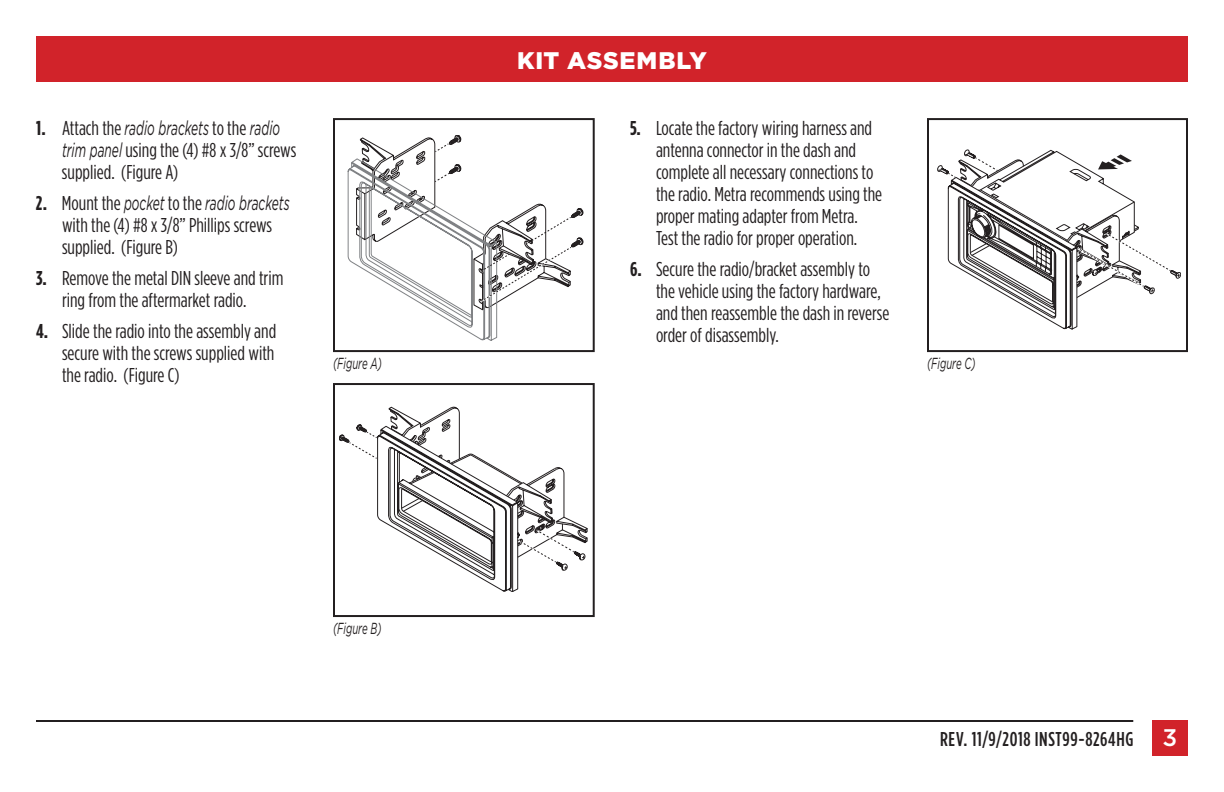
<style>
.page{position:relative;width:1224px;height:792px;background:#fff}
.page>*{position:absolute;margin:0;border:0;box-sizing:border-box;transform-origin:0 0}
.t1{font:900 24px "Gotham";letter-spacing:.03em;color:#fff}
.t2{font:20px/22px "Gotham Condensed";color:#231f20}
.t3{font:italic 20px "Gotham";color:#231f20;scale:.6 1}
.t4{font:500 20px "Gotham Condensed";letter-spacing:.03em;color:#231f20}
.t5{font:italic 16px "Gotham";color:#231f20;scale:.6 1}
.s1{font-family:"Gotham Condensed";font-weight:700;font-style:normal}
.s2{font-family:"Gotham Condensed";font-style:normal}
.s3{font-family:"Gotham";font-style:italic}
.s4{font-weight:700}
.s5{font-family:"Gotham";font-size:24px;color:#fff}
</style>
<div class="page">
<div style="left:36px;top:36px;width:1152px;height:45px;background:#d1232a"></div>
<hr style="left:36px;top:720px;width:1097px;height:2px;background:#231f20">
<div style="left:1152px;top:720px;width:36px;height:36px;background:#d1232a"></div>
<svg style="left:348px;top:135px;width:235px;height:206px"></svg>
<div style="left:333px;top:118px;width:262px;height:234px;border:2px solid #231f20"></div>
<svg style="left:339px;top:407px;width:248px;height:185px"></svg>
<div style="left:333px;top:383px;width:262px;height:234px;border:2px solid #231f20"></div>
<svg style="left:937px;top:150px;width:244px;height:179px"></svg>
<div style="left:927px;top:118px;width:261px;height:234px;border:2px solid #231f20"></div>
<p class="t3" style="left:36px;top:117px;width:409px"><span class="s1">1.</span> <span class="s2">Attach the</span> radio brackets <span class="s2">to the</span> radio</p>
<p class="t2" style="left:62px;top:139px;width:236px"><span class="s3">trim panel</span> using the (4) #8 x 3/8” screws supplied. (Figure A)</p>
<p class="t3" style="left:36px;top:192px;width:424px"><span class="s1">2.</span> <span class="s2">Mount the</span> pocket <span class="s2">to the</span> radio brackets</p>
<p class="t2" style="left:62px;top:214px;width:212px">with the (4) #8 x 3/8” Phillips screws supplied. (Figure B)</p>
<p class="t2" style="left:36px;top:267px;width:249px;text-align:center"><span class="s4">3.</span> Remove the metal DIN sleeve and trim ring from the aftermarket radio.</p>
<p class="t2" style="left:62px;top:320px;width:216px;text-align:justify;text-indent:-26px"><span class="s4">4.</span> Slide the radio into the assembly and secure with the screws supplied with the radio. (Figure C)</p>
<p class="t1" style="left:517px;top:47px;width:191px">KIT ASSEMBLY</p>
<p class="t2" style="left:656px;top:117px;width:228px;text-indent:-26px"><span class="s4">5.</span> Locate the factory wiring harness and antenna connector in the dash and complete all necessary connections to the radio. Metra recommends using the proper mating adapter from Metra.<br>Test the radio for proper operation.</p>
<p class="t2" style="left:656px;top:258px;width:235px;text-indent:-26px"><span class="s4">6.</span> Secure the radio/bracket assembly to the vehicle using the factory hardware, and then reassemble the dash in reverse order of disassembly.</p>
<p class="t5" style="left:333px;top:355px;width:83px">(Figure A)</p>
<p class="t5" style="left:927px;top:355px;width:83px">(Figure C)</p>
<p class="t5" style="left:333px;top:620px;width:83px">(Figure B)</p>
<p class="t4" style="left:940px;top:728px;width:239px">REV. 11/9/2018 INST99-8264HG <span class="s5">3</span></p>
</div>
